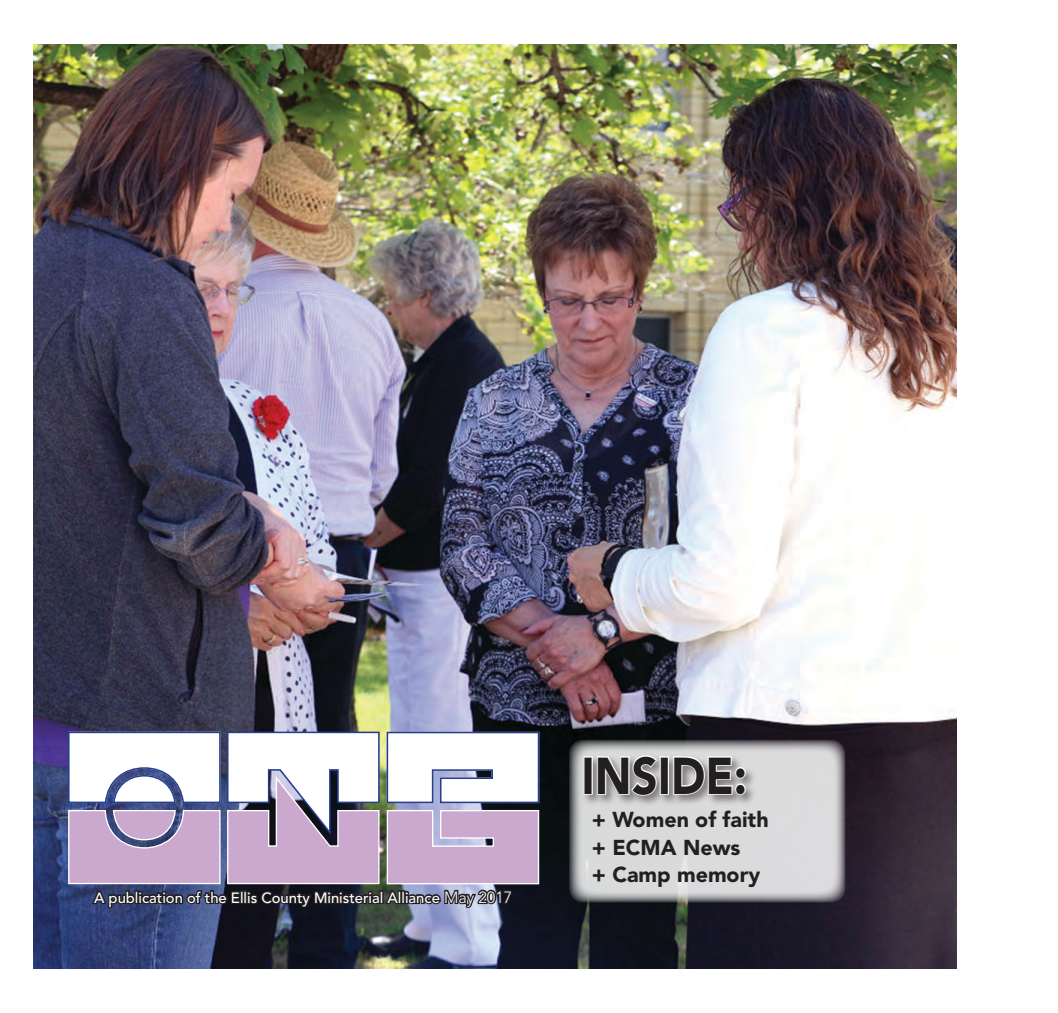
<style>
.page{position:relative;width:1058px;height:1013px;background:#fff}
.page>*{position:absolute;margin:0;border:0;box-sizing:border-box;transform-origin:0 0}
.t1{font:900 51.38px "Avenir LT Std";color:#231f20;scale:.88 1}
.t2{font:900 21.38px "Avenir LT Std";color:#231f20}
.t3{font:500 14.75px "Avenir LT Std";color:#fff}
.s1{font-weight:300;font-size:16.12px}
</style>
<div class="page">
<img style="left:34px;top:45px;width:922px;height:923px">
<svg style="left:568px;top:739px;width:277px;height:163px;background:#c7c7c8"></svg>
<svg style="left:67px;top:837px;width:473px;height:48px;background:#c4a6c8"></svg>
<svg style="left:67px;top:730px;width:473px;height:107px"></svg>
<svg style="left:90px;top:879px;width:424px;height:37px;background:#505266"></svg>
<div style="left:582px;top:753px;width:175px;height:54px;background:#231f20;opacity:.5"></div>
<div style="left:583px;top:756px;width:10px;height:38px;border:2px solid #fff"></div>
<svg style="left:596px;top:754px;width:62px;height:42px"></svg>
<div style="left:659px;top:756px;width:10px;height:38px;border:2px solid #fff"></div>
<svg style="left:672px;top:755px;width:74px;height:41px"></svg>
<p class="t3" style="left:94px;top:889px;width:419px">A publication of the Ellis County Ministerial Alliance <span class="s1">May 2017</span></p>
<p class="t1" style="left:581px;top:744px;width:190px">INSIDE:</p>
<p class="t2" style="left:592px;top:806px;width:178px">+ Women of faith</p>
<p class="t2" style="left:592px;top:834px;width:150px">+ ECMA News</p>
<p class="t2" style="left:592px;top:862px;width:170px">+ Camp memory</p>
</div>
